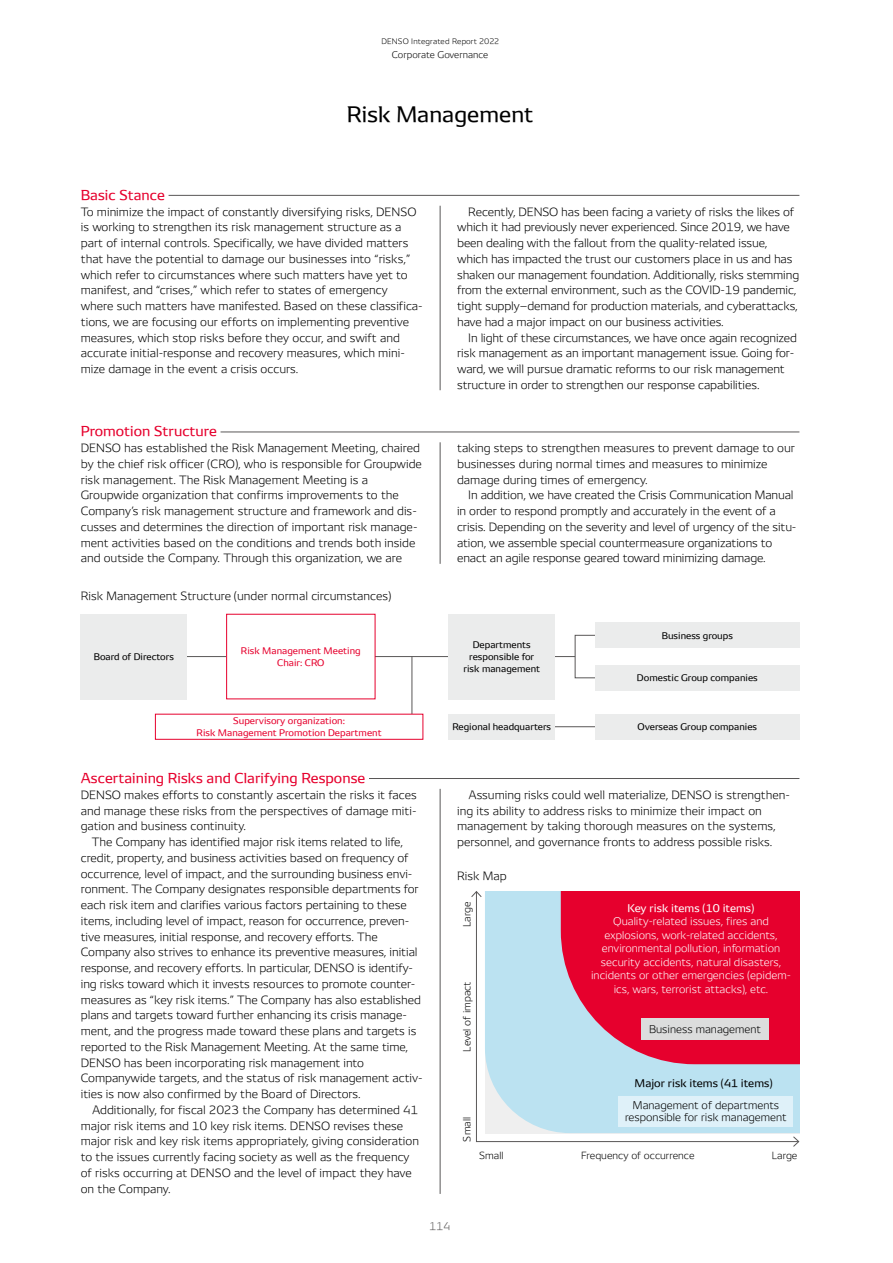
<style>
.page{position:relative;width:893px;height:1263px;background:#fff}
.page>*{position:absolute;margin:0;border:0;box-sizing:border-box;transform-origin:0 0}
.t1{font:21px "DENSOTP2017";color:#000}
.t2{font:13.5px "DENSOTP2017";color:#e6002d}
.t3{font:300 11.25px/15.8px "DENSOTP2017";letter-spacing:-.005em;color:#000}
.t4{font:300 10.5px/13.5px "DENSO Sans TP2017";color:#fff;text-align:center}
.t5{font:300 10.5px/12px "DENSO Sans TP2017";color:#000;text-align:center}
.t6{font:10.5px "DENSO Sans TP2017";color:#000}
.t7{font:10.5px "DENSO Sans TP2017";color:#fff}
.t8{font:300 10.5px "DENSO Sans TP2017";color:#595757}
.t9{font:300 9.75px "DENSO Sans TP2017";color:#000}
.t10{font:9px/12px "DENSO Sans TP2017";color:#000;text-align:center}
.t11{font:9px/12px "DENSO Sans TP2017";color:#e6002d;text-align:center}
.t12{font:300 9px "DENSOTP2017";color:#000}
.t13{font:300 7.5px "DENSO Sans TP2017";letter-spacing:.015em;color:#000}
</style>
<div class="page">
<hr style="left:169px;top:195px;width:630px;height:1px;background:#595757">
<hr style="left:440px;top:206px;width:1px;height:184px;background:#595757">
<hr style="left:369px;top:778px;width:430px;height:1px;background:#595757">
<hr style="left:440px;top:789px;width:1px;height:405px;background:#595757">
<hr style="left:221px;top:432px;width:578px;height:1px;background:#595757">
<hr style="left:440px;top:442px;width:1px;height:122px;background:#595757">
<hr style="left:181px;top:656px;width:276px;height:1px;background:#595757">
<hr style="left:510px;top:726px;width:95px;height:1px;background:#595757">
<svg style="left:555px;top:656px;width:20px;height:1px"></svg>
<hr style="left:412px;top:656px;width:1px;height:76px;background:#595757">
<div style="left:81px;top:614px;width:106px;height:85px;background:#ebecec"></div>
<div style="left:227px;top:614px;width:148px;height:85px;background:#fff"></div>
<div style="left:449px;top:614px;width:106px;height:85px;background:#ebecec"></div>
<div style="left:575px;top:635px;width:21px;height:43px;border:1px solid #595757"></div>
<div style="left:595px;top:622px;width:204px;height:26px;background:#ebecec"></div>
<div style="left:595px;top:665px;width:204px;height:26px;background:#ebecec"></div>
<div style="left:595px;top:714px;width:204px;height:25px;background:#ebecec"></div>
<div style="left:449px;top:714px;width:106px;height:25px;background:#ebecec"></div>
<svg style="left:476px;top:898px;width:323px;height:244px"></svg>
<svg style="left:471px;top:891px;width:11px;height:7px"></svg>
<svg style="left:792px;top:1136px;width:8px;height:11px"></svg>
<div style="left:485px;top:891px;width:314px;height:242px;background:#bbe2f1"></div>
<svg style="left:561px;top:891px;width:238px;height:173px;background:#e11741"></svg>
<div style="left:619px;top:1096px;width:174px;height:31px;background:#dff1f9"></div>
<div style="left:641px;top:1018px;width:128px;height:21px;background:#dcdddd"></div>
<p class="t13" style="left:381px;top:37px;width:119px">DENSO Integrated Report 2022</p>
<p class="t12" style="left:392px;top:49px;width:98px">Corporate Governance</p>
<h1 class="t1" style="left:347px;top:102px;width:188px">Risk Management</h1>
<p class="t2" style="left:81px;top:187px;width:86px">Basic Stance</p>
<p class="t3" style="left:81px;top:204px;width:343px">To minimize the impact of constantly diversifying risks, DENSO is working to strengthen its risk management structure as a part of internal controls. Specifically, we have divided matters that have the potential to damage our businesses into “risks,” which refer to circumstances where such matters have yet to manifest, and “crises,” which refer to states of emergency where such matters have manifested. Based on these classifica&shy;tions, we are focusing our efforts on implementing preventive measures, which stop risks before they occur, and swift and accurate initial-response and recovery measures, which mini&shy;mize damage in the event a crisis occurs.</p>
<p class="t3" style="left:457px;top:204px;width:343px;text-indent:11px">Recently, DENSO has been facing a variety of risks the likes of which it had previously never experienced. Since 2019, we have been dealing with the fallout from the quality-related issue, which has impacted the trust our customers place in us and has shaken our management foundation. Additionally, risks stemming from the external environment, such as the COVID-19 pandemic, tight supply–demand for production materials, and cyberattacks, have had a major impact on our business activities.</p>
<p class="t3" style="left:457px;top:330px;width:341px;text-indent:11px">In light of these circumstances, we have once again recognized risk management as an important management issue. Going for&shy;ward, we will pursue dramatic reforms to our risk management structure in order to strengthen our response capabilities.</p>
<p class="t2" style="left:81px;top:424px;width:138px">Promotion Structure</p>
<p class="t3" style="left:81px;top:440px;width:343px">DENSO has established the Risk Management Meeting, chaired by the chief risk officer (CRO), who is responsible for Groupwide risk management. The Risk Management Meeting is a Groupwide organization that confirms improvements to the Company’s risk management structure and framework and dis&shy;cusses and determines the direction of important risk manage&shy;ment activities based on the conditions and trends both inside and outside the Company. Through this organization, we are</p>
<p class="t3" style="left:457px;top:440px;width:339px">taking steps to strengthen measures to prevent damage to our businesses during normal times and measures to minimize damage during times of emergency.</p>
<p class="t3" style="left:457px;top:488px;width:341px;text-indent:11px">In addition, we have created the Crisis Communication Manual in order to respond promptly and accurately in the event of a crisis. Depending on the severity and level of urgency of the situ&shy;ation, we assemble special countermeasure organizations to enact an agile response geared toward minimizing damage.</p>
<p class="t3" style="left:81px;top:588px;width:312px">Risk Management Structure (under normal circumstances)</p>
<p class="t10" style="left:94px;top:651px;width:82px">Board of Directors</p>
<p class="t11" style="left:241px;top:645px;width:121px">Risk Management Meeting<br>Chair: CRO</p>
<p class="t10" style="left:463px;top:639px;width:78px">Departments responsible for risk management</p>
<p class="t10" style="left:662px;top:629px;width:73px">Business groups</p>
<p class="t10" style="left:637px;top:672px;width:122px">Domestic Group companies</p>
<p class="t11" style="left:197px;top:715px;width:187px">Supervisory organization:<br>Risk Management Promotion Department</p>
<p class="t10" style="left:452px;top:721px;width:100px">Regional headquarters</p>
<p class="t10" style="left:638px;top:721px;width:121px">Overseas Group companies</p>
<p class="t2" style="left:81px;top:770px;width:286px">Ascertaining Risks and Clarifying Response</p>
<p class="t3" style="left:81px;top:787px;width:338px;text-align:justify">DENSO makes efforts to constantly ascertain the risks it faces and manage these risks from the perspectives of damage miti&shy;gation and business continuity.</p>
<p class="t3" style="left:81px;top:834px;width:343px;text-indent:11px">The Company has identified major risk items related to life, credit, property, and business activities based on frequency of occurrence, level of impact, and the surrounding business envi&shy;ronment. The Company designates responsible departments for each risk item and clarifies various factors pertaining to these items, including level of impact, reason for occurrence, preven&shy;tive measures, initial response, and recovery efforts. The Company also strives to enhance its preventive measures, initial response, and recovery efforts. In particular, DENSO is identify&shy;ing risks toward which it invests resources to promote counter&shy;measures as “key risk items.” The Company has also established plans and targets toward further enhancing its crisis manage&shy;ment, and the progress made toward these plans and targets is reported to the Risk Management Meeting. At the same time, DENSO has been incorporating risk management into Companywide targets, and the status of risk management activ&shy;ities is now also confirmed by the Board of Directors.</p>
<p class="t3" style="left:81px;top:1102px;width:340px;text-indent:11px">Additionally, for fiscal 2023 the Company has determined 41 major risk items and 10 key risk items. DENSO revises these major risk and key risk items appropriately, giving consideration to the issues currently facing society as well as the frequency of risks occurring at DENSO and the level of impact they have on the Company.</p>
<p class="t3" style="left:457px;top:787px;width:334px;text-indent:11px">Assuming risks could well materialize, DENSO is strengthen&shy;ing its ability to address risks to minimize their impact on management by taking thorough measures on the systems, personnel, and governance fronts to address possible risks.</p>
<p class="t3" style="left:457px;top:868px;width:51px">Risk Map</p>
<p class="t9" style="left:461px;top:927px;width:27px;rotate:-90deg">Large</p>
<p class="t9" style="left:461px;top:1052px;width:72px;rotate:-90deg">Level of impact</p>
<p class="t9" style="left:461px;top:1141px;width:26px;rotate:-90deg">Small</p>
<p class="t7" style="left:628px;top:902px;width:128px">Key risk items (10 items)</p>
<p class="t4" style="left:591px;top:915px;width:201px">Quality-related issues, fires and explosions, work-related accidents, environmental pollution, information security accidents, natural disasters, incidents or other emergencies (epidem&shy;ics, wars, terrorist attacks), etc.</p>
<p class="t5" style="left:649px;top:1023px;width:113px">Business management</p>
<p class="t6" style="left:635px;top:1077px;width:140px">Major risk items (41 items)</p>
<p class="t5" style="left:625px;top:1100px;width:163px">Management of departments responsible for risk management</p>
<p class="t9" style="left:479px;top:1149px;width:26px">Small</p>
<p class="t9" style="left:772px;top:1149px;width:27px">Large</p>
<p class="t9" style="left:581px;top:1149px;width:115px">Frequency of occurrence</p>
<p class="t8" style="left:430px;top:1220px;width:23px">114</p>
</div>
